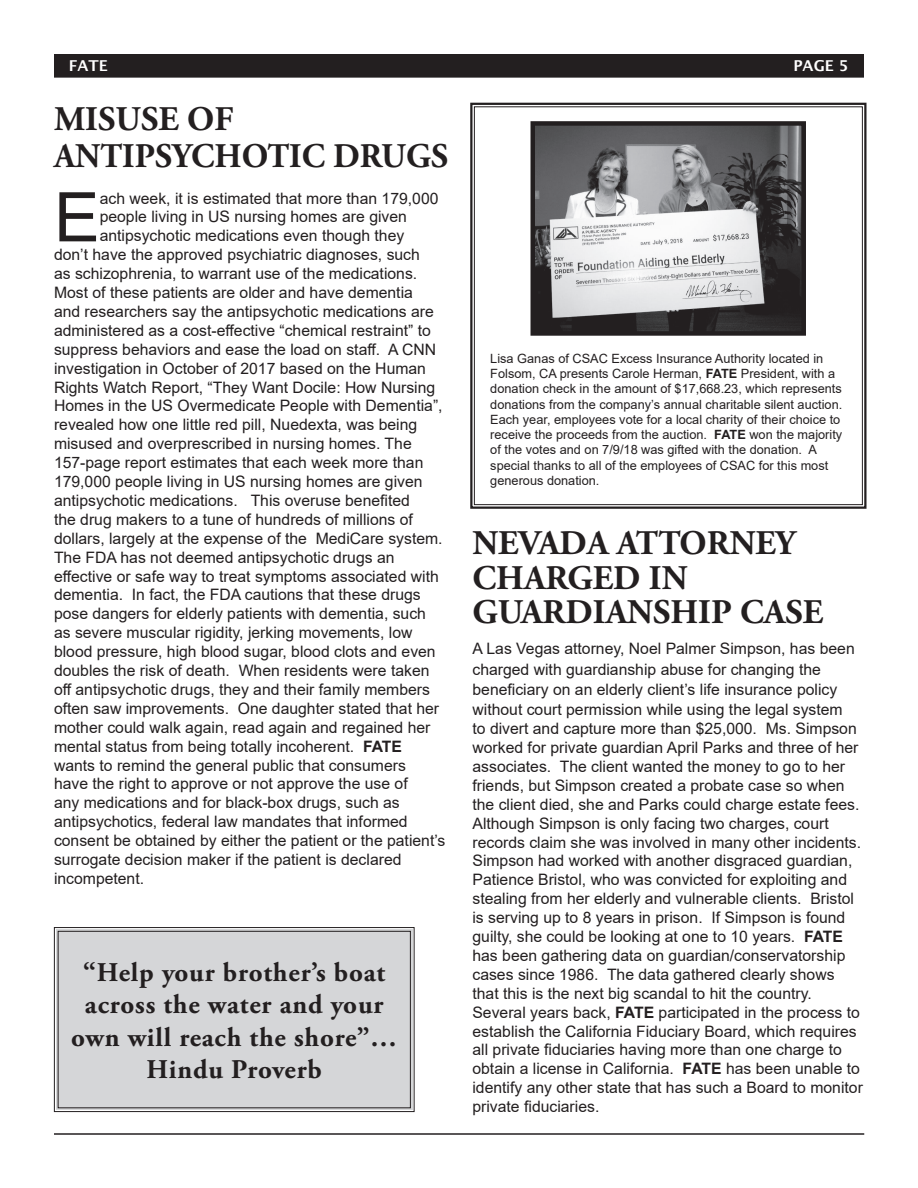
<style>
.page{position:relative;width:918px;height:1188px;background:#fff}
.page>*{position:absolute;margin:0;border:0;box-sizing:border-box;transform-origin:0 0}
.t1{font:68.55px "Arial";color:#231f20}
.t2{font:700 34.5px/34.5px "Adobe Garamond Pro";color:#231f20}
.t3{font:700 27px/32.4px "Adobe Garamond Pro";letter-spacing:.03em;color:#231f20;text-align:center}
.t4{font:15.75px/19px "Arial";color:#231f20}
.t5{font:600 15px "Lucida Sans";color:#fff}
.t6{font:12.75px/15.3px "Arial";color:#231f20}
.s1{font-weight:700}
</style>
<div class="page">
<hr style="left:54px;top:1133px;width:810px;height:2px;background:#231f20">
<div style="left:55px;top:55px;width:808px;height:22px;background:#231f20"></div>
<div style="left:54px;top:54px;width:810px;height:24px;border:2px solid #231f20"></div>
<div style="left:54px;top:927px;width:361px;height:185px;background:#d5d6d8"></div>
<div style="left:58px;top:931px;width:353px;height:177px;border:1px solid #231f20"></div>
<svg style="left:470px;top:102px;width:397px;height:407px"></svg>
<div style="left:474px;top:106px;width:389px;height:399px;border:1px solid #231f20"></div>
<p class="t5" style="left:69px;top:57px;width:41px">FATE</p>
<p class="t5" style="left:793px;top:57px;width:56px">PAGE 5</p>
<h2 class="t2" style="left:54px;top:101px;width:396px;line-height:37px">MISUSE OF<br>ANTIPSYCHOTIC DRUGS</h2>
<h1 class="t1" style="left:54px;top:170px;width:47px">E</h1>
<p class="t4" style="left:100px;top:188px;width:340px">ach week, it is estimated that more than 179,000</p>
<p class="t4" style="left:100px;top:207px;width:309px">people living in US nursing homes are given</p>
<p class="t4" style="left:100px;top:226px;width:306px">antipsychotic medications even though they</p>
<p class="t4" style="left:54px;top:245px;width:367px">don’t have the approved psychiatric diagnoses, such</p>
<p class="t4" style="left:54px;top:264px;width:365px">as schizophrenia, to warrant use of the medications.</p>
<p class="t4" style="left:54px;top:283px;width:360px">Most of these patients are older and have dementia</p>
<p class="t4" style="left:54px;top:302px;width:381px">and researchers say the antipsychotic medications are</p>
<p class="t4" style="left:54px;top:321px;width:378px">administered as a cost-effective “chemical restraint” to</p>
<p class="t4" style="left:54px;top:340px;width:384px">suppress behaviors and ease the load on staff. A CNN</p>
<p class="t4" style="left:54px;top:359px;width:374px">investigation in October of 2017 based on the Human</p>
<p class="t4" style="left:54px;top:377px;width:383px">Rights Watch Report, “They Want Docile: How Nursing</p>
<p class="t4" style="left:54px;top:396px;width:390px">Homes in the US Overmedicate People with Dementia”,</p>
<p class="t4" style="left:54px;top:415px;width:365px">revealed how one little red pill, Nuedexta, was being</p>
<p class="t4" style="left:54px;top:434px;width:359px">misused and overprescribed in nursing homes. The</p>
<p class="t4" style="left:54px;top:453px;width:371px">157-page report estimates that each week more than</p>
<p class="t4" style="left:54px;top:472px;width:370px">179,000 people living in US nursing homes are given</p>
<p class="t4" style="left:54px;top:491px;width:358px">antipsychotic medications. This overuse benefited</p>
<p class="t4" style="left:54px;top:510px;width:360px">the drug makers to a tune of hundreds of millions of</p>
<p class="t4" style="left:54px;top:529px;width:390px">dollars, largely at the expense of the MediCare system.</p>
<p class="t4" style="left:54px;top:548px;width:342px">The FDA has not deemed antipsychotic drugs an</p>
<p class="t4" style="left:54px;top:566px;width:386px">effective or safe way to treat symptoms associated with</p>
<p class="t4" style="left:54px;top:585px;width:368px">dementia. In fact, the FDA cautions that these drugs</p>
<p class="t4" style="left:54px;top:604px;width:374px">pose dangers for elderly patients with dementia, such</p>
<p class="t4" style="left:54px;top:623px;width:360px">as severe muscular rigidity, jerking movements, low</p>
<p class="t4" style="left:54px;top:642px;width:383px">blood pressure, high blood sugar, blood clots and even</p>
<p class="t4" style="left:54px;top:661px;width:377px">doubles the risk of death. When residents were taken</p>
<p class="t4" style="left:54px;top:680px;width:378px">off antipsychotic drugs, they and their family members</p>
<p class="t4" style="left:54px;top:699px;width:387px">often saw improvements. One daughter stated that her</p>
<p class="t4" style="left:54px;top:718px;width:378px">mother could walk again, read again and regained her</p>
<p class="t4" style="left:54px;top:737px;width:350px">mental status from being totally incoherent. <span class="s1">FATE</span></p>
<p class="t4" style="left:54px;top:755px;width:353px">wants to remind the general public that consumers</p>
<p class="t4" style="left:54px;top:774px;width:355px">have the right to approve or not approve the use of</p>
<p class="t4" style="left:54px;top:793px;width:347px">any medications and for black-box drugs, such as</p>
<p class="t4" style="left:54px;top:812px;width:355px">antipsychotics, federal law mandates that informed</p>
<p class="t4" style="left:54px;top:831px;width:393px">consent be obtained by either the patient or the patient’s</p>
<p class="t4" style="left:54px;top:850px;width:349px">surrogate decision maker if the patient is declared</p>
<p class="t4" style="left:54px;top:869px;width:92px">incompetent.</p>
<h3 class="t3" style="left:71px;top:956px;width:327px">“Help your brother’s boat across the water and your own will reach the shore”…<br>Hindu Proverb</h3>
<p class="t6" style="left:490px;top:350px;width:353px">Lisa Ganas of CSAC Excess Insurance Authority located in Folsom, CA presents Carole Herman, <span class="s1">FATE</span> President, with a donation check in the amount of $17,668.23, which represents donations from the company’s annual charitable silent auction.<br>Each year, employees vote for a local charity of their choice to receive the proceeds from the auction. <span class="s1">FATE</span> won the majority of the votes and on 7/9/18 was gifted with the donation. A special thanks to all of the employees of CSAC for this most generous donation.</p>
<h2 class="t2" style="left:472px;top:527px;width:352px">NEVADA ATTORNEY<br>CHARGED IN<br>GUARDIANSHIP CASE</h2>
<p class="t4" style="left:472px;top:639px;width:392px">A Las Vegas attorney, Noel Palmer Simpson, has been charged with guardianship abuse for changing the beneficiary on an elderly client’s life insurance policy without court permission while using the legal system<br>to divert and capture more than $25,000. Ms. Simpson worked for private guardian April Parks and three of her associates. The client wanted the money to go to her friends, but Simpson created a probate case so when the client died, she and Parks could charge estate fees.<br>Although Simpson is only facing two charges, court records claim she was involved in many other incidents.<br>Simpson had worked with another disgraced guardian, Patience Bristol, who was convicted for exploiting and stealing from her elderly and vulnerable clients. Bristol is serving up to 8 years in prison. If Simpson is found guilty, she could be looking at one to 10 years. <span class="s1">FATE </span>has been gathering data on guardian/conservatorship cases since 1986. The data gathered clearly shows that this is the next big scandal to hit the country.<br>Several years back, <span class="s1">FATE</span> participated in the process to establish the California Fiduciary Board, which requires all private fiduciaries having more than one charge to obtain a license in California. <span class="s1">FATE</span> has been unable to identify any other state that has such a Board to monitor private fiduciaries.</p>
</div>
